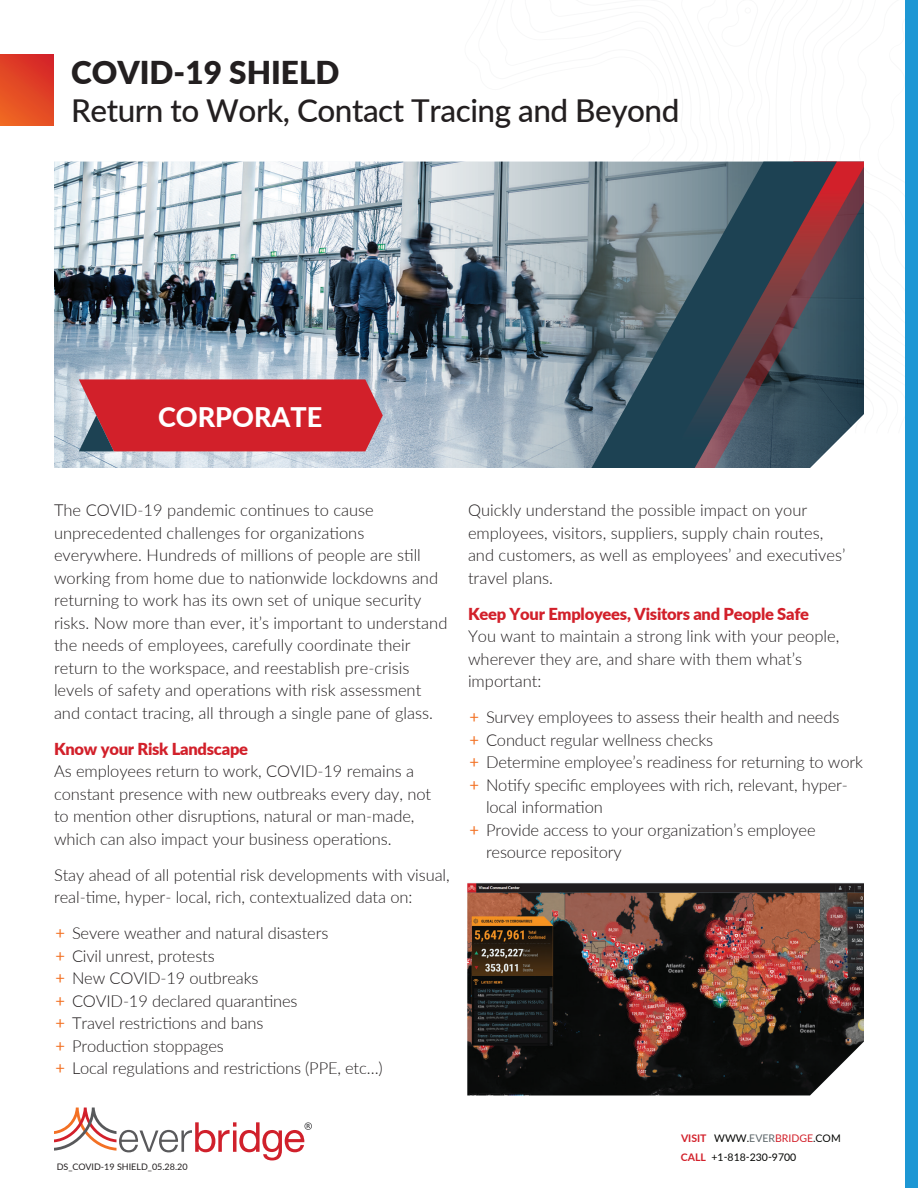
<style>
.page{position:relative;width:918px;height:1188px;background:#fff}
.page>*{position:absolute;margin:0;border:0;box-sizing:border-box;transform-origin:0 0}
.t1{font:500 31.5px "Lato";letter-spacing:-.015em;color:#231f20}
.t2{font:900 31.5px "Lato";color:#231f20}
.t3{font:800 27px "Lato";color:#fff}
.t4{font:300 16.5px/22.5px "Lato";letter-spacing:-.005em;color:#231f20}
.t5{font:900 16.5px "Lato";letter-spacing:-.015em;color:#d2202a}
.t6{font:10.5px/18.9px "Lato";color:#040503}
.t7{font:9px "Lato";color:#231f20}
.s1{font-weight:400;color:#f37123}
.s2{font-weight:700;color:#d2202a}
.s3{color:#5d666a}
.s4{color:#d2202a}
</style>
<div class="page">
<svg style="left:905px;top:0;width:1px;height:433px"></svg>
<svg style="left:54px;top:1108px;width:258px;height:52px"></svg>
<img style="left:54px;top:162px;width:288px;height:306px">
<div style="left:906px;top:0;width:12px;height:1188px;background:#1d97d4"></div>
<svg style="left:0;top:54px;width:54px;height:72px;background:#e14525"></svg>
<img style="left:467px;top:883px;width:397px;height:212px">
<svg style="left:342px;top:162px;width:216px;height:306px;background:#8d9ca7"></svg>
<svg style="left:558px;top:162px;width:33px;height:306px;background:#909fa7"></svg>
<svg style="left:837px;top:162px;width:27px;height:279px;background:#4c4957"></svg>
<svg style="left:591px;top:162px;width:246px;height:306px;background:#4f5c68"></svg>
<svg style="left:79px;top:379px;width:304px;height:72px;background:#cb2b36"></svg>
<h1 class="t2" style="left:71px;top:49px;width:270px">COVID-19 SHIELD</h1>
<h1 class="t1" style="left:71px;top:87px;width:610px">Return to Work, Contact Tracing and Beyond</h1>
<h2 class="t3" style="left:158px;top:397px;width:166px">CORPORATE</h2>
<p class="t4" style="left:54px;top:498px;width:395px">The COVID-19 pandemic continues to cause unprecedented challenges for organizations everywhere. Hundreds of millions of people are still working from home due to nationwide lockdowns and returning to work has its own set of unique security risks. Now more than ever, it’s important to understand the needs of employees, carefully coordinate their return to the workspace, and reestablish pre-crisis levels of safety and operations with risk assessment and contact tracing, all through a single pane of glass.</p>
<p class="t5" style="left:54px;top:736px;width:196px">Know your Risk Landscape</p>
<p class="t4" style="left:54px;top:760px;width:379px">As employees return to work, COVID-19 remains a constant presence with new outbreaks every day, not to mention other disruptions, natural or man-made, which can also impact your business operations.</p>
<p class="t4" style="left:54px;top:863px;width:397px">Stay ahead of all potential risk developments with visual, real-time, hyper- local, rich, contextualized data on:</p>
<p class="t4" style="left:56px;top:922px;width:329px"><span class="s1">+</span> Severe weather and natural disasters<br><span class="s1">+</span> Civil unrest, protests<br><span class="s1">+</span> New COVID-19 outbreaks<br><span class="s1">+</span> COVID-19 declared quarantines<br><span class="s1">+</span> Travel restrictions and bans<br><span class="s1">+</span> Production stoppages<br><span class="s1">+</span> Local regulations and restrictions (PPE, etc…)</p>
<p class="t4" style="left:468px;top:499px;width:379px">Quickly understand the possible impact on your employees, visitors, suppliers, supply chain routes, and customers, as well as employees’ and executives’ travel plans.</p>
<p class="t5" style="left:468px;top:601px;width:343px">Keep Your Employees, Visitors and People Safe</p>
<p class="t4" style="left:468px;top:625px;width:373px">You want to maintain a strong link with your people, wherever they are, and share with them what’s important:</p>
<p class="t4" style="left:470px;top:706px;width:371px"><span class="s1">+</span> Survey employees to assess their health and needs</p>
<p class="t4" style="left:470px;top:728px;width:245px"><span class="s1">+</span> Conduct regular wellness checks</p>
<p class="t4" style="left:470px;top:751px;width:395px"><span class="s1">+</span> Determine employee’s readiness for returning to work</p>
<p class="t4" style="left:470px;top:773px;width:380px"><span class="s1">+</span> Notify specific employees with rich, relevant, hyper-</p>
<p class="t4" style="left:486px;top:796px;width:118px">local information</p>
<p class="t4" style="left:470px;top:818px;width:348px"><span class="s1">+</span> Provide access to your organization’s employee</p>
<p class="t4" style="left:486px;top:841px;width:137px">resource repository</p>
<p class="t7" style="left:57px;top:1160px;width:132px">DS_COVID-19 SHIELD_05.28.20</p>
<p class="t6" style="left:681px;top:1129px;width:161px"><span class="s2">VISIT</span> WWW.<span class="s3">EVER</span><span class="s4">BRIDGE</span>.COM<br><span class="s2">CALL</span> +1-818-230-9700</p>
</div>
